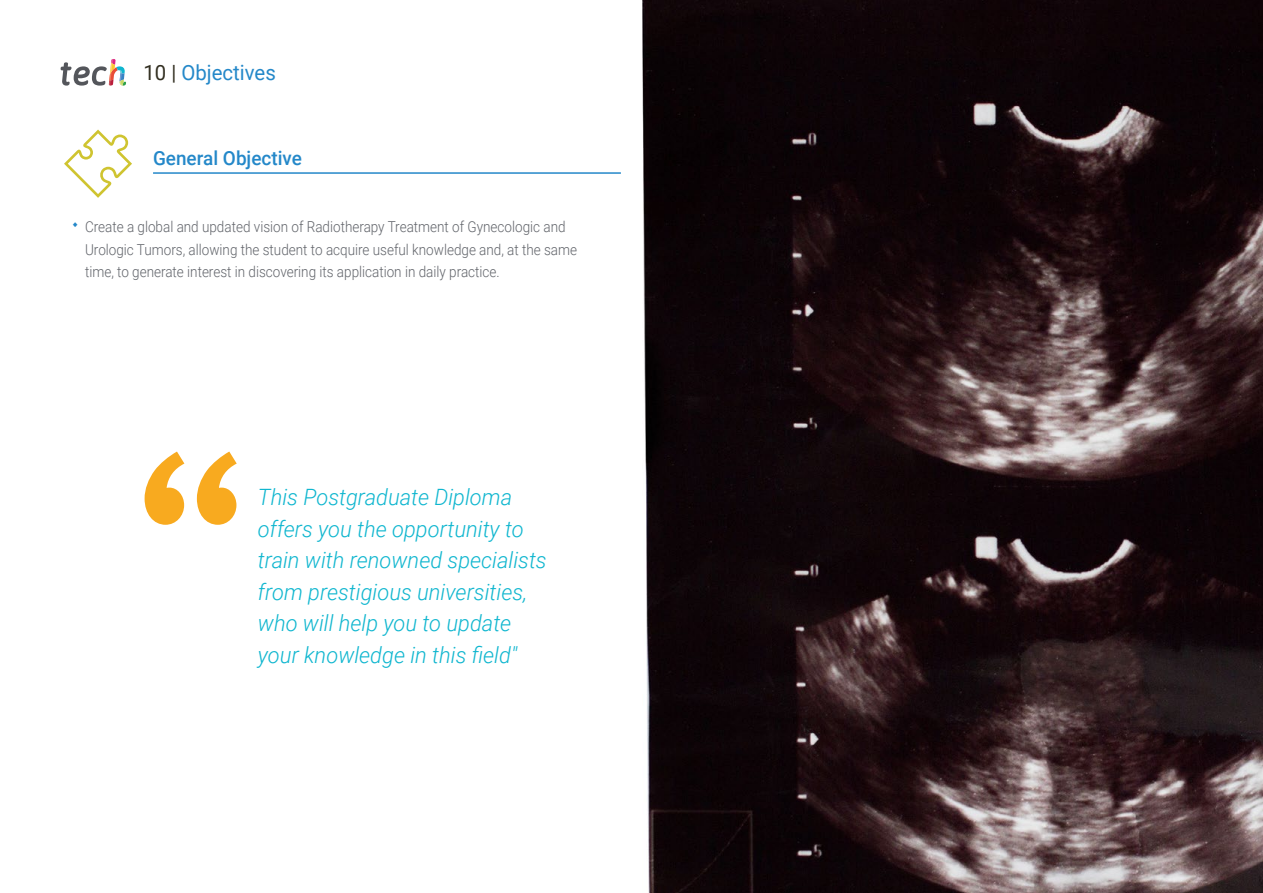
<style>
.page{position:relative;width:1263px;height:893px;background:#fff}
.page>*{position:absolute;margin:0;border:0;box-sizing:border-box;transform-origin:0 0}
.t1{font:italic 300 22.5px/31.5px "Roboto";color:#0fb6cf}
.t2{font:21px "Roboto";color:#2488c9}
.t3{font:500 19.5px "Roboto";color:#2488c9}
.t4{font:300 15px/22.5px "Roboto";color:#61646a;scale:.9 1}
.s1{color:#312e20}
</style>
<div class="page">
<hr style="left:153px;top:173px;width:468px;height:1px;background:#2488c9">
<svg style="left:64px;top:130px;width:68px;height:68px"></svg>
<img style="left:642px;top:0;width:621px;height:893px">
<svg style="left:145px;top:452px;width:92px;height:73px"></svg>
<svg style="left:61px;top:59px;width:65px;height:27px"></svg>
<h2 class="t2" style="left:144px;top:57px;width:134px"><span class="s1">10 |</span> Objectives</h2>
<h3 class="t3" style="left:153px;top:144px;width:150px">General Objective</h3>
<p class="t4" style="left:85px;top:215px;width:548px">Create a global and updated vision of Radiotherapy Treatment of Gynecologic and<br>Urologic Tumors, allowing the student to acquire useful knowledge and, at the same time, to generate interest in discovering its application in daily practice.</p>
<h1 class="t1" style="left:258px;top:480px;width:290px">This Postgraduate Diploma offers you the opportunity to train with renowned specialists from prestigious universities, who will help you to update your knowledge in this field"</h1>
</div>
